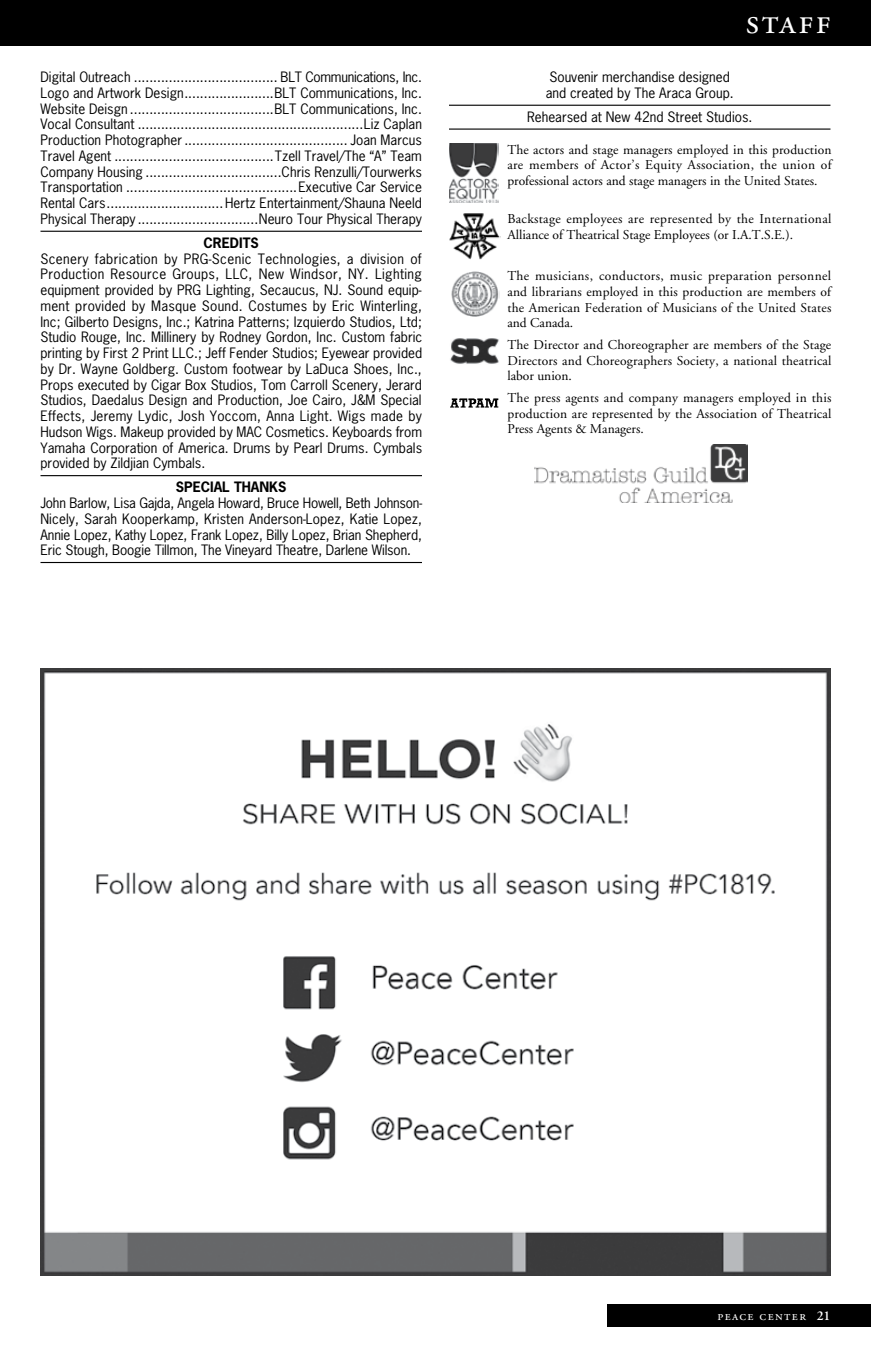
<style>
.page{position:relative;width:871px;height:1357px;background:#fff}
.page>*{position:absolute;margin:0;border:0;box-sizing:border-box;transform-origin:0 0}
.t1{font:36px "Adobe Garamond Exp";letter-spacing:.07em;color:#fff}
.t2{font:13.5px/15.8px "News Gothic";color:#000;text-align:justify}
.t3{font:13.5px/15.8px "Adobe Garamond";letter-spacing:.01em;color:#000;text-align:justify}
.t4{font:700 13.5px "News Gothic";color:#000}
.t5{font:13.5px "Adobe Garamond Exp";letter-spacing:.1em;color:#fff}
.s1{font-family:"Adobe Garamond";font-weight:600}
</style>
<div class="page">
<div style="left:0;top:0;width:871px;height:46px;background:#000"></div>
<img style="left:40px;top:668px;width:791px;height:608px">
<hr style="left:40px;top:231px;width:382px;height:1px;background:#000">
<hr style="left:40px;top:475px;width:382px;height:1px;background:#000">
<hr style="left:40px;top:562px;width:382px;height:1px;background:#000">
<hr style="left:449px;top:105px;width:381px;height:1px;background:#000">
<hr style="left:449px;top:128px;width:381px;height:2px;background:#000">
<img style="left:449px;top:213px;width:52px;height:47px">
<img style="left:451px;top:271px;width:48px;height:46px">
<img style="left:450px;top:338px;width:49px;height:26px">
<img style="left:450px;top:398px;width:49px;height:10px">
<img style="left:534px;top:444px;width:213px;height:58px">
<img style="left:450px;top:144px;width:49px;height:58px">
<div style="left:608px;top:1304px;width:263px;height:23px;background:#000"></div>
<p class="t2" style="left:40px;top:69px;width:383px">Digital Outreach ..................................... BLT Communications, Inc.<br>Logo and Artwork Design.......................BLT Communications, Inc.<br>Website Deisgn .....................................BLT Communications, Inc.<br>Vocal Consultant ..........................................................Liz Caplan Production Photographer .......................................... Joan Marcus Travel Agent .........................................Tzell Travel/The “A” Team Company Housing ...................................Chris Renzulli/Tourwerks Transportation ............................................Executive Car Service Rental Cars..............................Hertz Entertainment/Shauna Neeld Physical Therapy ...............................Neuro Tour Physical Therapy</p>
<p class="t4" style="left:204px;top:234px;width:57px">CREDITS</p>
<p class="t2" style="left:40px;top:250px;width:383px">Scenery fabrication by PRG-Scenic Technologies, a division of Production Resource Groups, LLC, New Windsor, NY. Lighting equipment provided by PRG Lighting, Secaucus, NJ. Sound equip&shy;ment provided by Masque Sound. Costumes by Eric Winterling, Inc; Gilberto Designs, Inc.; Katrina Patterns; Izquierdo Studios, Ltd; Studio Rouge, Inc. Millinery by Rodney Gordon, Inc. Custom fabric printing by First 2 Print LLC.; Jeff Fender Studios; Eyewear provided by Dr. Wayne Goldberg. Custom footwear by LaDuca Shoes, Inc., Props executed by Cigar Box Studios, Tom Carroll Scenery, Jerard Studios, Daedalus Design and Production, Joe Cairo, J&amp;M Special Effects, Jeremy Lydic, Josh Yoccom, Anna Light. Wigs made by Hudson Wigs. Makeup provided by MAC Cosmetics. Keyboards from Yamaha Corporation of America. Drums by Pearl Drums. Cymbals provided by Zildjian Cymbals.</p>
<p class="t4" style="left:176px;top:478px;width:112px">SPECIAL THANKS</p>
<p class="t2" style="left:40px;top:495px;width:383px">John Barlow, Lisa Gajda, Angela Howard, Bruce Howell, Beth Johnson-Nicely, Sarah Kooperkamp, Kristen Anderson-Lopez, Katie Lopez, Annie Lopez, Kathy Lopez, Frank Lopez, Billy Lopez, Brian Shepherd, Eric Stough, Boogie Tillmon, The Vineyard Theatre, Darlene Wilson.</p>
<h1 class="t1" style="left:746px;top:7px;width:86px">staff</h1>
<p class="t2" style="left:546px;top:69px;width:190px">Souvenir merchandise designed and created by The Araca Group.</p>
<p class="t2" style="left:527px;top:108px;width:227px">Rehearsed at New 42nd Street Studios.</p>
<p class="t3" style="left:507px;top:142px;width:326px">The actors and stage managers employed in this production are members of Actor’s Equity Association, the union of professional actors and stage managers in the United States.</p>
<p class="t3" style="left:507px;top:211px;width:326px">Backstage employees are represented by the International<br>Alliance of Theatrical Stage Employees (or I.A.T.S.E.).</p>
<p class="t3" style="left:507px;top:268px;width:325px">The musicians, conductors, music preparation personnel and librarians employed in this production are members of the American Federation of Musicians of the United States and Canada.</p>
<p class="t3" style="left:507px;top:337px;width:326px">The Director and Choreographer are members of the Stage Directors and Choreographers Society, a national theatrical labor union.</p>
<p class="t3" style="left:507px;top:390px;width:326px">The press agents and company managers employed in this production are represented by the Association of Theatrical Press Agents &amp; Managers.</p>
<p class="t5" style="left:717px;top:1310px;width:114px">peace center <span class="s1">21</span></p>
</div>
